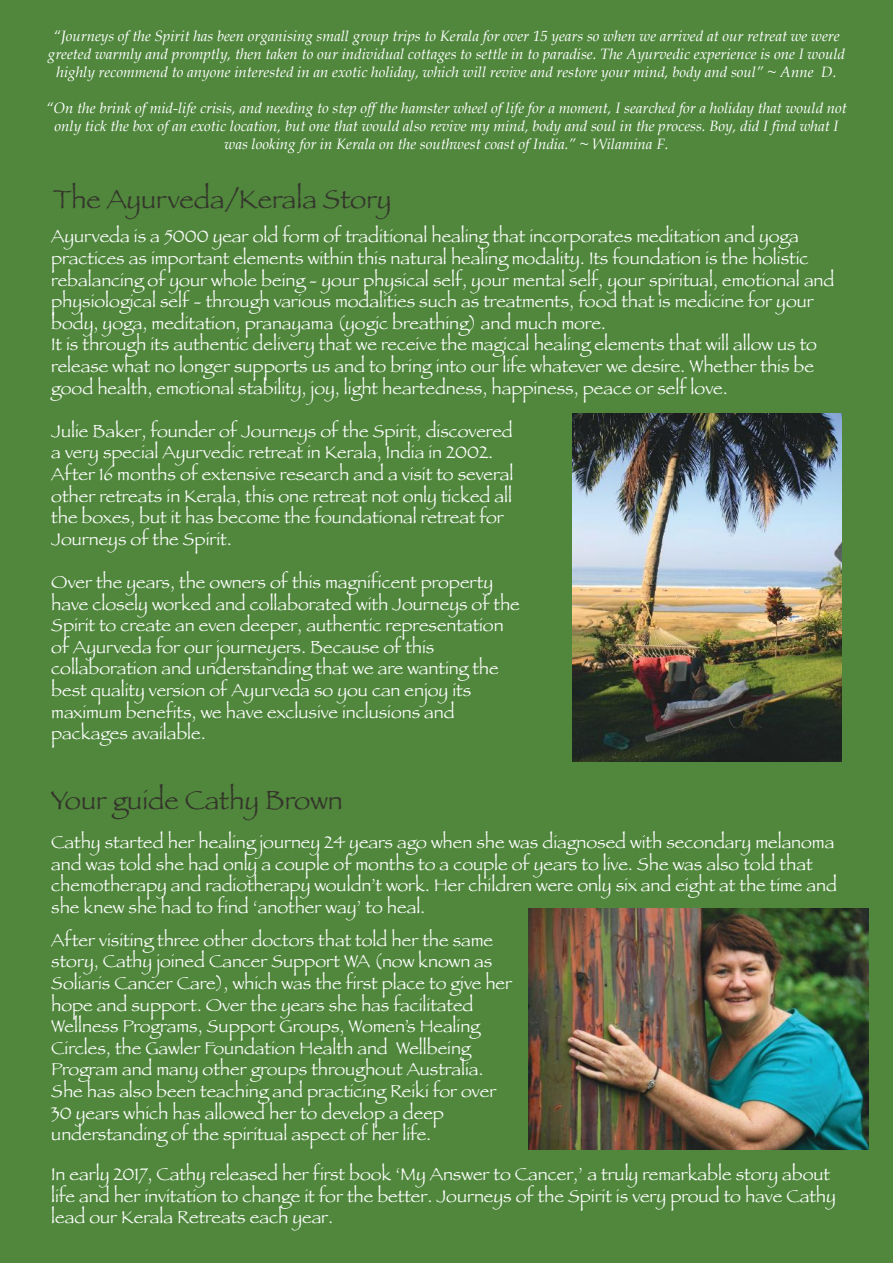
<style>
.page{position:relative;width:893px;height:1263px;background:#50873d}
.page>*{position:absolute;margin:0;border:0;box-sizing:border-box;transform-origin:0 0}
.t1{font:27px "Papyrus";color:#34352b}
.t2{font:27px "Papyrus";color:#34342a}
.t3{font:18px/21.6px "Papyrus";color:#fff}
.t4{font:italic 15px/18px "Book Antiqua";color:#fff;text-align:center}
</style>
<div class="page">
<img style="left:572px;top:414px;width:270px;height:348px">
<img style="left:529px;top:908px;width:339px;height:241px">
<p class="t4" style="left:48px;top:27px;width:799px">“Journeys of the Spirit has been organising small group trips to Kerala for over 15 years so when we arrived at our retreat we were greeted warmly and promptly, then taken to our individual cottages to settle in to paradise. The Ayurvedic experience is one I would highly recommend to anyone interested in an exotic holiday, which will revive and restore your mind, body and soul” ~ Anne D.</p>
<p class="t4" style="left:46px;top:99px;width:802px">“On the brink of mid-life crisis, and needing to step off the hamster wheel of life for a moment, I searched for a holiday that would not only tick the box of an exotic location, but one that would also revive my mind, body and soul in the process. Boy, did I find what I was looking for in Kerala on the southwest coast of India.” ~ Wilamina F.</p>
<h1 class="t1" style="left:53px;top:183px;width:340px">The Ayurveda/Kerala Story</h1>
<p class="t3" style="left:51px;top:225px;width:785px">Ayurveda is a 5000 year old form of traditional healing that incorporates meditation and yoga practices as important elements within this natural healing modality. Its foundation is the holistic rebalancing of your whole being - your physical self, your mental self, your spiritual, emotional and physiological self - through various modalities such as treatments, food that is medicine for your body, yoga, meditation, pranayama (yogic breathing) and much more.<br>It is through its authentic delivery that we receive the magical healing elements that will allow us to release what no longer supports us and to bring into our life whatever we desire. Whether this be good health, emotional stability, joy, light heartedness, happiness, peace or self love.</p>
<p class="t3" style="left:51px;top:420px;width:463px">Julie Baker, founder of Journeys of the Spirit, discovered a very special Ayurvedic retreat in Kerala, India in 2002.<br>After 16 months of extensive research and a visit to several other retreats in Kerala, this one retreat not only ticked all the boxes, but it has become the foundational retreat for Journeys of the Spirit.</p>
<p class="t3" style="left:51px;top:571px;width:470px">Over the years, the owners of this magnificent property have closely worked and collaborated with Journeys of the Spirit to create an even deeper, authentic representation of Ayurveda for our journeyers. Because of this collaboration and understanding that we are wanting the best quality version of Ayurveda so you can enjoy its maximum benefits, we have exclusive inclusions and packages available.</p>
<h1 class="t2" style="left:51px;top:784px;width:293px">Your guide Cathy Brown</h1>
<p class="t3" style="left:51px;top:831px;width:787px">Cathy started her healing journey 24 years ago when she was diagnosed with secondary melanoma and was told she had only a couple of months to a couple of years to live. She was also told that chemotherapy and radiotherapy wouldn’t work. Her children were only six and eight at the time and she knew she had to find ‘another way’ to heal.</p>
<p class="t3" style="left:51px;top:929px;width:462px">After visiting three other doctors that told her the same story, Cathy joined Cancer Support WA (now known as Soliaris Cancer Care), which was the first place to give her hope and support. Over the years she has facilitated Wellness Programs, Support Groups, Women’s Healing Circles, the Gawler Foundation Health and Wellbeing Program and many other groups throughout Australia.<br>She has also been teaching and practicing Reiki for over 30 years which has allowed her to develop a deep understanding of the spiritual aspect of her life.</p>
<p class="t3" style="left:51px;top:1163px;width:786px">In early 2017, Cathy released her first book ‘My Answer to Cancer,’ a truly remarkable story about life and her invitation to change it for the better. Journeys of the Spirit is very proud to have Cathy lead our Kerala Retreats each year.</p>
</div>
